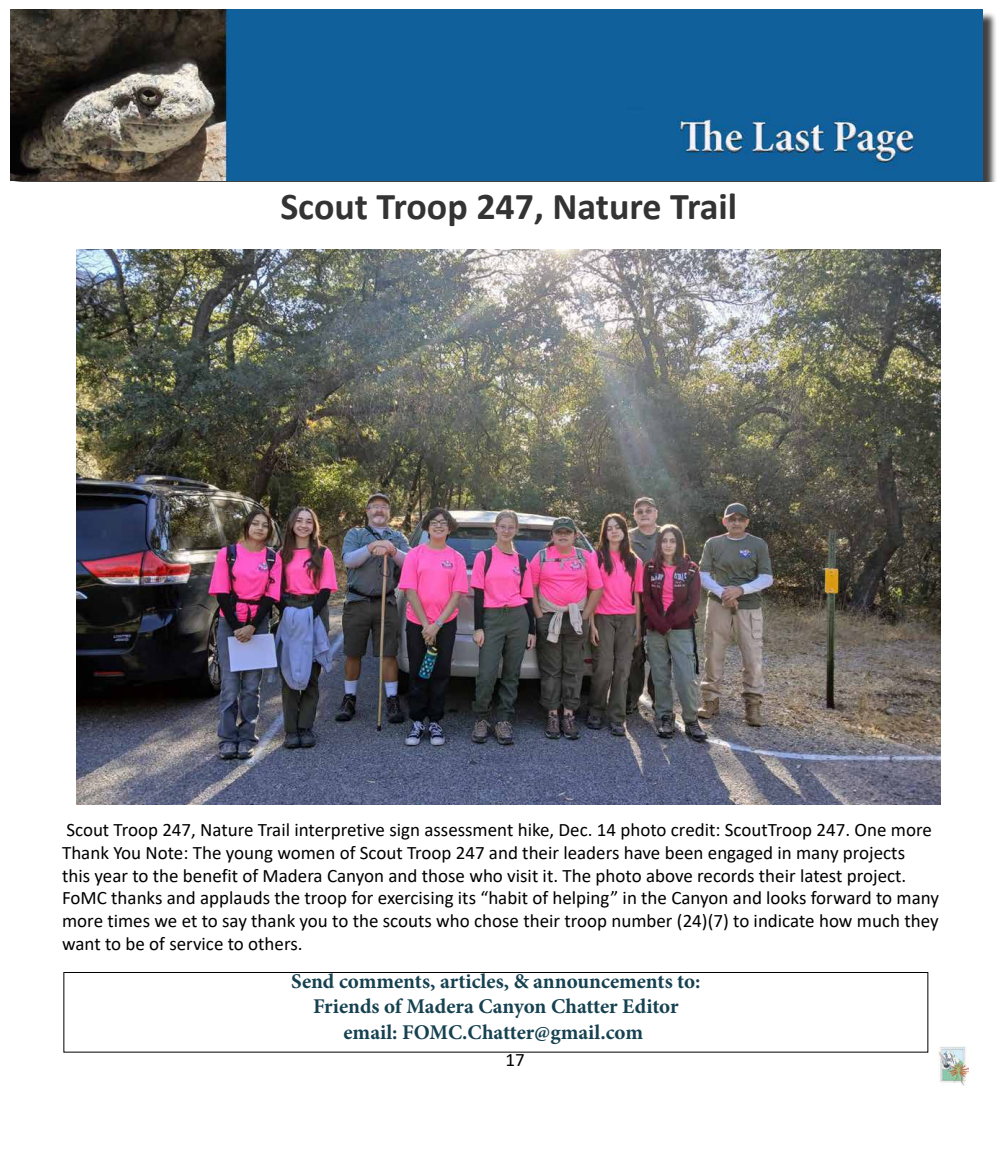
<style>
.page{position:relative;width:1008px;height:1152px;background:#fff}
.page>*{position:absolute;margin:0;border:0;box-sizing:border-box;transform-origin:0 0}
.t1{font:700 38px "Calibri";color:#333}
.t2{font:700 21px/25.2px "Minion Pro";color:#164150;text-align:center}
.t3{font:19px/22.8px "Calibri";color:#000}
</style>
<div class="page">
<div style="left:63px;top:972px;width:865px;height:81px;border:1px solid #000"></div>
<img style="left:939px;top:1047px;width:30px;height:38px">
<div style="left:12px;top:12px;width:985px;height:169px;background:#000;opacity:.75"></div>
<img style="left:10px;top:10px;width:973px;height:170px">
<img style="left:76px;top:249px;width:864px;height:556px">
<h1 class="t1" style="left:280px;top:179px;width:458px">Scout Troop 247, Nature Trail</h1>
<p class="t3" style="left:62px;top:818px;width:879px">Scout Troop 247, Nature Trail interpretive sign assessment hike, Dec. 14 photo credit: ScoutTroop 247. One more Thank You Note: The young women of Scout Troop 247 and their leaders have been engaged in many projects<br>this year to the benefit of Madera Canyon and those who visit it. The photo above records their latest project.<br>FoMC thanks and applauds the troop for exercising its “habit of helping” in the Canyon and looks forward to many more times we et to say thank you to the scouts who chose their troop number (24)(7) to indicate how much they want to be of service to others.</p>
<p class="t2" style="left:291px;top:969px;width:411px">Send comments, articles, &amp; announcements to:<br>Friends of Madera Canyon Chatter Editor email: FOMC.Chatter@gmail.com</p>
<p class="t3" style="left:506px;top:1048px;width:21px">17</p>
</div>
